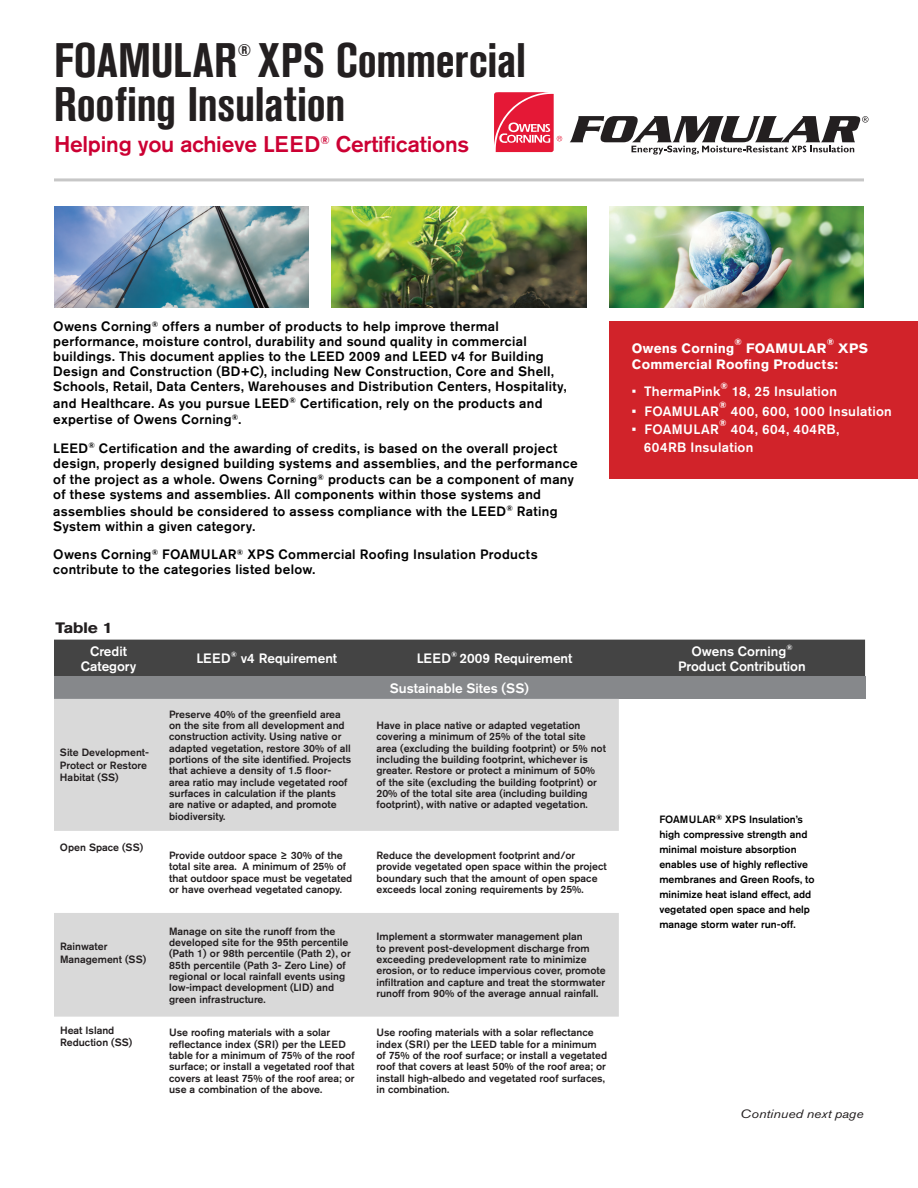
<style>
.page{position:relative;width:918px;height:1188px;background:#fff}
.page>*{position:absolute;margin:0;border:0;box-sizing:border-box;transform-origin:0 0}
.t1{font:700 condensed 48px "Akzidenz Grotesk Pro";letter-spacing:-.005em;color:#231f20}
.t2{font:500 22.5px "Akzidenz Grotesk Pro";letter-spacing:-.01em;color:#c03}
.t3{font:700 condensed 16.8px "Akzidenz Grotesk Pro";color:#231f20}
.t4{font:700 15px "Akzidenz Grotesk Pro";letter-spacing:-.025em;color:#231f20;scale:1.15 1}
.t5{font:500 13.5px/15px "Akzidenz Grotesk Pro";letter-spacing:.02em;color:#000}
.t6{font:500 13.5px/15px "Akzidenz Grotesk Pro";color:#fff;text-align:center}
.t7{font:700 13.5px "Akzidenz Grotesk Pro";letter-spacing:.02em;color:#fff}
.t8{font:500 13.5px "Akzidenz Grotesk Pro";letter-spacing:.025em;color:#fff}
.t9{font:500 13.5px/18px "Akzidenz Grotesk Pro";letter-spacing:.03em;color:#fff}
.t10{font:500 13.5px "Akzidenz Grotesk Pro";letter-spacing:.02em;color:#fff}
.t11{font:italic 12px "Akzidenz Grotesk Pro";color:#231f20;scale:1.15 1}
.t12{font:500 10.5px/11.4px "Akzidenz Grotesk Pro";color:#231f20}
.t13{font:500 10.5px/15px "Akzidenz Grotesk Pro";color:#000}
.t14{font:700 9px "Akzidenz Grotesk Pro";color:#fff}
.s1{font-weight:400}
</style>
<div class="page">
<div style="left:610px;top:321px;width:308px;height:157px;background:#d1232a"></div>
<img style="left:54px;top:207px;width:254px;height:100px">
<img style="left:332px;top:207px;width:254px;height:100px">
<img style="left:610px;top:207px;width:254px;height:100px">
<hr style="left:54px;top:178px;width:810px;height:3px;background:#c7c7c7">
<div style="left:54px;top:640px;width:811px;height:37px;background:#444"></div>
<div style="left:54px;top:677px;width:811px;height:22px;background:#86888b"></div>
<div style="left:54px;top:699px;width:565px;height:132px;background:#d9d9d9"></div>
<div style="left:54px;top:913px;width:565px;height:104px;background:#d9d9d9"></div>
<svg style="left:570px;top:116px;width:298px;height:39px"></svg>
<svg style="left:494px;top:92px;width:68px;height:60px"></svg>
<h1 class="t1" style="left:54px;top:29px;width:474px">FOAMULAR XPS Commercial</h1>
<h3 class="t3" style="left:238px;top:39px;width:15px">®</h3>
<h1 class="t1" style="left:54px;top:73px;width:293px">Roofing Insulation</h1>
<h2 class="t2" style="left:54px;top:129px;width:417px">Helping you achieve LEED<sup>®</sup> Certifications</h2>
<p class="t5" style="left:53px;top:319px;width:515px">Owens Corning<sup>®</sup> offers a number of products to help improve thermal performance, moisture control, durability and sound quality in commercial buildings. This document applies to the LEED 2009 and LEED v4 for Building Design and Construction (BD+C), including New Construction, Core and Shell, Schools, Retail, Data Centers, Warehouses and Distribution Centers, Hospitality,</p>
<p class="t5" style="left:53px;top:394px;width:491px;line-height:16.5px">and Healthcare. As you pursue LEED<sup>®</sup> Certification, rely on the products and expertise of Owens Corning<sup>®</sup>.</p>
<p class="t5" style="left:53px;top:440px;width:526px">LEED<sup>®</sup> Certification and the awarding of credits, is based on the overall project design, properly designed building systems and assemblies, and the performance</p>
<p class="t5" style="left:53px;top:472px;width:522px">of the project as a whole. Owens Corning<sup>®</sup> products can be a component of many of these systems and assemblies. All components within those systems and</p>
<p class="t5" style="left:53px;top:503px;width:506px">assemblies should be considered to assess compliance with the LEED<sup>®</sup> Rating<br>System within a given category.</p>
<p class="t5" style="left:53px;top:547px;width:486px">Owens Corning<sup>®</sup> FOAMULAR<sup>®</sup> XPS Commercial Roofing Insulation Products contribute to the categories listed below.</p>
<h3 class="t4" style="left:56px;top:618px;width:51px">Table 1</h3>
<p class="t14" style="left:735px;top:336px;width:9px">®</p>
<p class="t14" style="left:827px;top:336px;width:9px">®</p>
<p class="t7" style="left:632px;top:339px;width:104px">Owens Corning</p>
<p class="t7" style="left:746px;top:339px;width:82px">FOAMULAR</p>
<p class="t7" style="left:838px;top:339px;width:31px">XPS</p>
<p class="t7" style="left:632px;top:356px;width:208px">Commercial Roofing Products:</p>
<p class="t10" style="left:632px;top:383px;width:90px"><span class="s1">•</span> ThermaPink</p>
<p class="t14" style="left:720px;top:380px;width:9px">®</p>
<p class="t10" style="left:732px;top:383px;width:107px">18, 25 Insulation</p>
<p class="t14" style="left:719px;top:399px;width:9px">®</p>
<p class="t8" style="left:632px;top:402px;width:89px">• FOAMULAR</p>
<p class="t8" style="left:731px;top:402px;width:163px">400, 600, 1000 Insulation</p>
<p class="t14" style="left:719px;top:417px;width:9px">®</p>
<p class="t9" style="left:644px;top:420px;width:197px;text-indent:87px">404, 604, 404RB,<br>604RB Insulation</p>
<p class="t8" style="left:632px;top:420px;width:89px">• FOAMULAR</p>
<p class="t6" style="left:81px;top:643px;width:57px">Credit<br>Category</p>
<p class="t6" style="left:196px;top:651px;width:142px">LEED<sup>®</sup> v4 Requirement</p>
<p class="t6" style="left:417px;top:651px;width:157px">LEED<sup>®</sup> 2009 Requirement</p>
<p class="t6" style="left:678px;top:644px;width:129px;line-height:14.5px">Owens Corning<sup>®<br></sup>Product Contribution</p>
<p class="t6" style="left:390px;top:680px;width:140px">Sustainable Sites (SS)</p>
<p class="t12" style="left:60px;top:746px;width:91px;line-height:12.6px">Site Development-<br>Protect or Restore<br>Habitat (SS)</p>
<p class="t12" style="left:60px;top:842px;width:85px">Open Space (SS)</p>
<p class="t12" style="left:60px;top:940px;width:88px;line-height:12.6px">Rainwater<br>Management (SS)</p>
<p class="t12" style="left:169px;top:708px;width:184px">Preserve 40% of the greenfield area on the site from all development and construction activity. Using native or adapted vegetation, restore 30% of all portions of the site identified. Projects that achieve a density of 1.5 floor&shy;area ratio may include vegetated roof surfaces in calculation if the plants are native or adapted, and promote biodiversity.</p>
<p class="t12" style="left:376px;top:720px;width:231px">Have in place native or adapted vegetation covering a minimum of 25% of the total site area (excluding the building footprint) or 5% not including the building footprint, whichever is greater. Restore or protect a minimum of 50% of the site (excluding the building footprint) or 20% of the total site area (including building footprint), with native or adapted vegetation.</p>
<p class="t12" style="left:169px;top:849px;width:185px">Provide outdoor space ≥ 30% of the total site area. A minimum of 25% of that outdoor space must be vegetated or have overhead vegetated canopy.</p>
<p class="t12" style="left:376px;top:849px;width:232px">Reduce the development footprint and/or provide vegetated open space within the project boundary such that the amount of open space exceeds local zoning requirements by 25%.</p>
<p class="t12" style="left:169px;top:925px;width:183px">Manage on site the runoff from the developed site for the 95th percentile (Path 1) or 98th percentile (Path 2), or 85th percentile (Path 3- Zero Line) of regional or local rainfall events using low-impact development (LID) and green infrastructure.</p>
<p class="t12" style="left:376px;top:931px;width:231px">Implement a stormwater management plan<br>to prevent post-development discharge from exceeding predevelopment rate to minimize erosion, or to reduce impervious cover, promote infiltration and capture and treat the stormwater runoff from 90% of the average annual rainfall.</p>
<p class="t12" style="left:60px;top:1023px;width:74px;line-height:12.6px">Heat Island<br>Reduction (SS)</p>
<p class="t12" style="left:169px;top:1027px;width:187px">Use roofing materials with a solar reflectance index (SRI) per the LEED table for a minimum of 75% of the roof surface; or install a vegetated roof that covers at least 75% of the roof area; or use a combination of the above.</p>
<p class="t12" style="left:376px;top:1027px;width:232px">Use roofing materials with a solar reflectance index (SRI) per the LEED table for a minimum of 75% of the roof surface; or install a vegetated roof that covers at least 50% of the roof area; or install high-albedo and vegetated roof surfaces, in combination.</p>
<p class="t13" style="left:659px;top:811px;width:157px">FOAMULAR<sup>®</sup> XPS Insulation’s high compressive strength and minimal moisture absorption enables use of highly reflective membranes and Green Roofs, to minimize heat island effect, add vegetated open space and help manage storm water run-off.</p>
<p class="t11" style="left:741px;top:1106px;width:108px">Continued next page</p>
</div>
